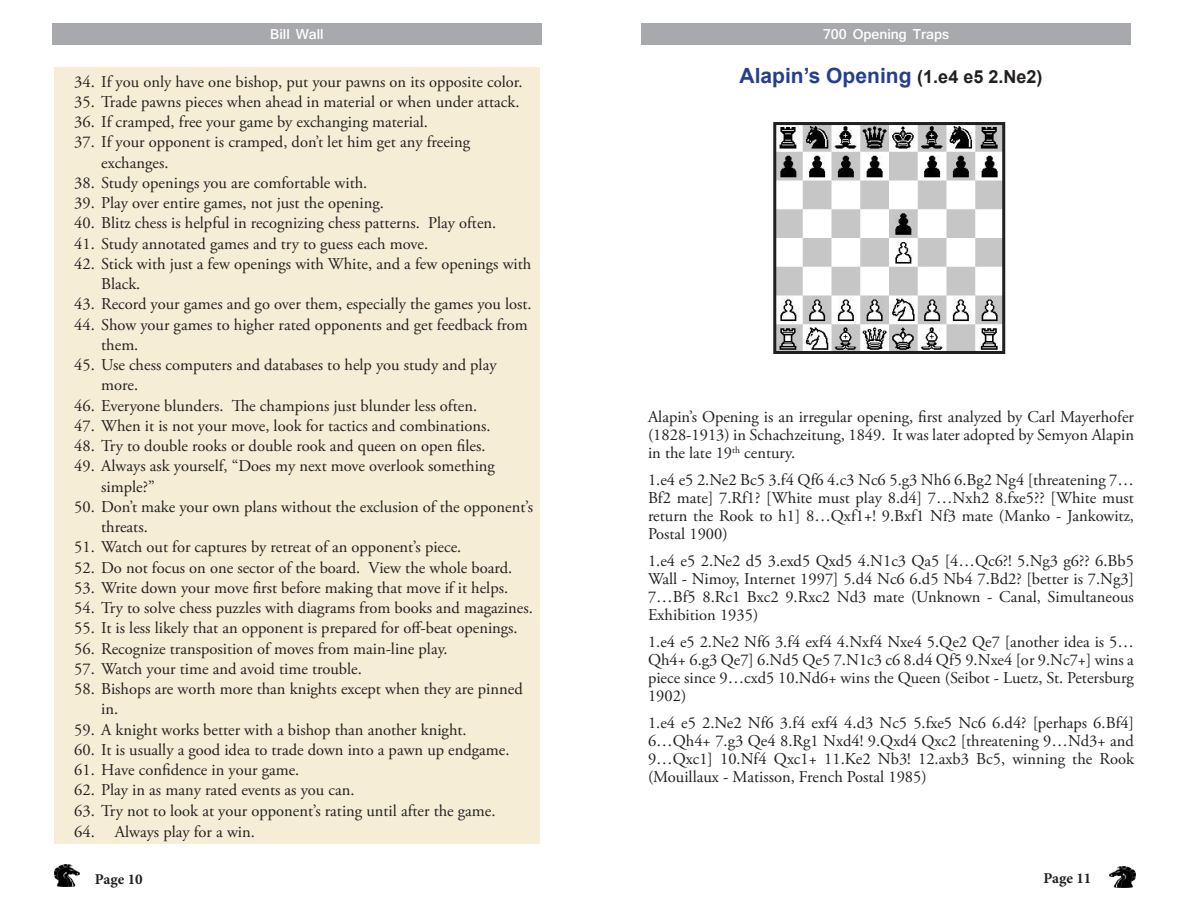
<style>
.page{position:relative;width:1188px;height:918px;background:#fff}
.page>*{position:absolute;margin:0;border:0;box-sizing:border-box;transform-origin:0 0}
.Sub_Headers{font:700 21px "Arial";color:#253f8e}
.List{font:16.5px/20.2px "Adobe Garamond Pro";color:#231f20}
.Body_Text{font:16.5px/18px "Adobe Garamond Pro";color:#231f20;text-align:justify}
.t1{font:700 15px "Shruti";color:#fff}
.t2{font:700 15px "Minion Pro";color:#231f20}
.s1{font-size:18px;color:#231f20}
</style>
<div class="page">
<img style="left:54px;top:865px;width:26px;height:21px">
<img style="left:1110px;top:866px;width:26px;height:22px">
<div style="left:642px;top:24px;width:489px;height:21px;background:#a8a9ad"></div>
<div style="left:52px;top:24px;width:490px;height:21px;background:#a8a9ad"></div>
<div style="left:54px;top:68px;width:486px;height:776px;background:#f6edd6"></div>
<img style="left:777px;top:126px;width:224px;height:224px">
<div style="left:773px;top:122px;width:232px;height:232px;border:3px solid #231f20"></div>
<p class="t1" style="left:270px;top:25px;width:55px">Bill Wall</p>
<p class="t1" style="left:823px;top:25px;width:128px">700 Opening Traps</p>
<p class="List" style="left:74px;top:72px;width:450px">34. If you only have one bishop, put your pawns on its opposite color.</p>
<p class="List" style="left:74px;top:92px;width:447px">35. Trade pawns pieces when ahead in material or when under attack.</p>
<p class="List" style="left:74px;top:112px;width:355px">36. If cramped, free your game by exchanging material.</p>
<p class="List" style="left:101px;top:133px;width:370px;text-indent:-27px">37. If your opponent is cramped, don’t let him get any freeing exchanges.</p>
<p class="List" style="left:74px;top:173px;width:295px">38. Study openings you are comfortable with.</p>
<p class="List" style="left:74px;top:193px;width:311px">39. Play over entire games, not just the opening.</p>
<p class="List" style="left:74px;top:214px;width:424px">40. Blitz chess is helpful in recognizing chess patterns. Play often.</p>
<p class="List" style="left:74px;top:234px;width:356px">41. Study annotated games and try to guess each move.</p>
<p class="List" style="left:101px;top:254px;width:432px;text-indent:-27px">42. Stick with just a few openings with White, and a few openings with<br>Black.</p>
<p class="List" style="left:74px;top:295px;width:459px">43. Record your games and go over them, especially the games you lost.</p>
<p class="List" style="left:101px;top:315px;width:428px;text-indent:-27px">44. Show your games to higher rated opponents and get feedback from them.</p>
<p class="List" style="left:101px;top:355px;width:397px;text-indent:-27px">45. Use chess computers and databases to help you study and play more.</p>
<p class="List" style="left:74px;top:396px;width:404px">46. Everyone blunders. The champions just blunder less often.</p>
<p class="List" style="left:74px;top:416px;width:418px">47. When it is not your move, look for tactics and combinations.</p>
<p class="List" style="left:74px;top:436px;width:413px">48. Try to double rooks or double rook and queen on open files.</p>
<p class="List" style="left:101px;top:457px;width:395px;text-indent:-27px">49. Always ask yourself, “Does my next move overlook something simple?”</p>
<p class="List" style="left:101px;top:497px;width:433px;text-indent:-27px">50. Don’t make your own plans without the exclusion of the opponent’s threats.</p>
<p class="List" style="left:74px;top:538px;width:389px">51. Watch out for captures by retreat of an opponent’s piece.</p>
<p class="List" style="left:74px;top:558px;width:440px">52. Do not focus on one sector of the board. View the whole board.</p>
<p class="List" style="left:74px;top:578px;width:435px">53. Write down your move first before making that move if it helps.</p>
<p class="List" style="left:74px;top:598px;width:460px">54. Try to solve chess puzzles with diagrams from books and magazines.</p>
<p class="List" style="left:74px;top:619px;width:445px">55. It is less likely that an opponent is prepared for off-beat openings.</p>
<p class="List" style="left:74px;top:639px;width:375px">56. Recognize transposition of moves from main-line play.</p>
<p class="List" style="left:74px;top:659px;width:289px">57. Watch your time and avoid time trouble.</p>
<p class="List" style="left:101px;top:679px;width:423px;text-indent:-27px">58. Bishops are worth more than knights except when they are pinned in.</p>
<p class="List" style="left:74px;top:720px;width:394px">59. A knight works better with a bishop than another knight.</p>
<p class="List" style="left:74px;top:740px;width:437px">60. It is usually a good idea to trade down into a pawn up endgame.</p>
<p class="List" style="left:74px;top:760px;width:227px">61. Have confidence in your game.</p>
<p class="List" style="left:74px;top:781px;width:282px">62. Play in as many rated events as you can.</p>
<p class="List" style="left:74px;top:801px;width:423px">63. Try not to look at your opponent’s rating until after the game.</p>
<p class="Body_Text" style="left:74px;top:823px;width:182px">64. Always play for a win.</p>
<p class="Sub_Headers" style="left:740px;top:61px;width:304px">Alapin’s Opening <span class="s1">(1.e4 e5 2.Ne2)</span></p>
<p class="Body_Text" style="left:648px;top:408px;width:488px">Alapin’s Opening is an irregular opening, first analyzed by Carl Mayerhofer (1828-1913) in Schachzeitung, 1849. It was later adopted by Semyon Alapin in the late 19<sup>th</sup> century.</p>
<p class="Body_Text" style="left:648px;top:471px;width:488px">1.e4 e5 2.Ne2 Bc5 3.f4 Qf6 4.c3 Nc6 5.g3 Nh6 6.Bg2 Ng4 [threatening 7… Bf2 mate] 7.Rf1? [White must play 8.d4] 7…Nxh2 8.fxe5?? [White must return the Rook to h1] 8…Qxf1+! 9.Bxf1 Nf3 mate (Manko - Jankowitz, Postal 1900)</p>
<p class="Body_Text" style="left:648px;top:552px;width:488px">1.e4 e5 2.Ne2 d5 3.exd5 Qxd5 4.N1c3 Qa5 [4…Qc6?! 5.Ng3 g6?? 6.Bb5<br>Wall - Nimoy, Internet 1997] 5.d4 Nc6 6.d5 Nb4 7.Bd2? [better is 7.Ng3] 7…Bf5 8.Rc1 Bxc2 9.Rxc2 Nd3 mate (Unknown - Canal, Simultaneous Exhibition 1935)</p>
<p class="Body_Text" style="left:648px;top:633px;width:487px">1.e4 e5 2.Ne2 Nf6 3.f4 exf4 4.Nxf4 Nxe4 5.Qe2 Qe7 [another idea is 5… Qh4+ 6.g3 Qe7] 6.Nd5 Qe5 7.N1c3 c6 8.d4 Qf5 9.Nxe4 [or 9.Nc7+] wins a piece since 9…cxd5 10.Nd6+ wins the Queen (Seibot - Luetz, St. Petersburg 1902)</p>
<p class="Body_Text" style="left:648px;top:714px;width:488px">1.e4 e5 2.Ne2 Nf6 3.f4 exf4 4.d3 Nc5 5.fxe5 Nc6 6.d4? [perhaps 6.Bf4] 6…Qh4+ 7.g3 Qe4 8.Rg1 Nxd4! 9.Qxd4 Qxc2 [threatening 9…Nd3+ and 9…Qxc1] 10.Nf4 Qxc1+ 11.Ke2 Nb3! 12.axb3 Bc5, winning the Rook (Mouillaux - Matisson, French Postal 1985)</p>
<p class="t2" style="left:95px;top:869px;width:49px">Page 10</p>
<p class="t2" style="left:1044px;top:868px;width:49px">Page 11</p>
</div>
